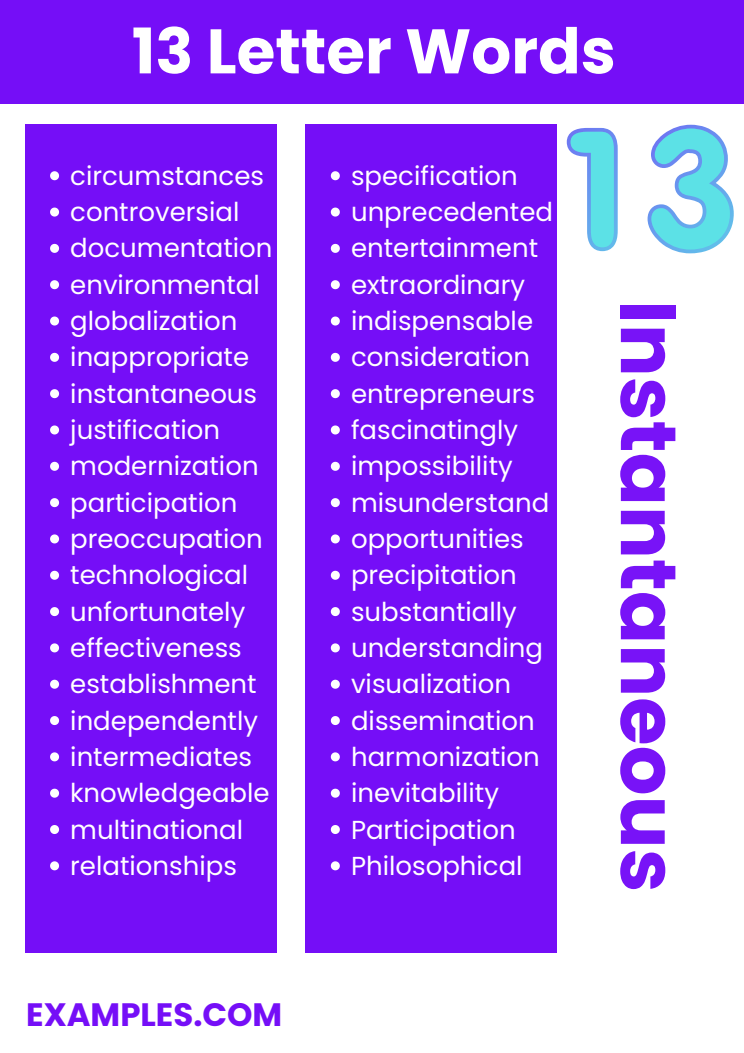
<style>
.page{position:relative;width:744px;height:1053px;background:#fff}
.page>*{position:absolute;margin:0;border:0;box-sizing:border-box;transform-origin:0 0}
.t1{font:700 78.56px "Poppins";color:#750ef7}
.t2{font:700 62.8px "Poppins";color:#fff}
.t3{font:700 32.36px "Poppins";color:#750ef7}
.t4{font:26px/36.3px "Poppins";color:#fff}
</style>
<div class="page">
<div style="left:0;top:0;width:744px;height:103px;background:#750ef7"></div>
<div style="left:25px;top:125px;width:251px;height:827px;background:#750ef7"></div>
<svg style="left:50px;top:171px;width:9px;height:9px"></svg>
<svg style="left:50px;top:207px;width:9px;height:9px"></svg>
<svg style="left:50px;top:244px;width:9px;height:9px"></svg>
<svg style="left:50px;top:280px;width:9px;height:9px"></svg>
<svg style="left:50px;top:316px;width:9px;height:9px"></svg>
<svg style="left:50px;top:353px;width:9px;height:9px"></svg>
<svg style="left:50px;top:389px;width:9px;height:9px"></svg>
<svg style="left:50px;top:425px;width:9px;height:9px"></svg>
<svg style="left:50px;top:462px;width:9px;height:9px"></svg>
<svg style="left:50px;top:498px;width:9px;height:9px"></svg>
<svg style="left:50px;top:534px;width:9px;height:9px"></svg>
<svg style="left:50px;top:570px;width:9px;height:9px"></svg>
<svg style="left:50px;top:607px;width:9px;height:9px"></svg>
<svg style="left:50px;top:643px;width:9px;height:9px"></svg>
<svg style="left:50px;top:679px;width:9px;height:9px"></svg>
<svg style="left:50px;top:716px;width:9px;height:9px"></svg>
<svg style="left:50px;top:752px;width:9px;height:9px"></svg>
<svg style="left:50px;top:788px;width:9px;height:9px"></svg>
<svg style="left:50px;top:825px;width:9px;height:9px"></svg>
<svg style="left:50px;top:861px;width:9px;height:9px"></svg>
<svg style="left:567px;top:128px;width:51px;height:123px"></svg>
<svg style="left:648px;top:125px;width:86px;height:128px"></svg>
<div style="left:306px;top:125px;width:251px;height:827px;background:#750ef7"></div>
<svg style="left:331px;top:171px;width:9px;height:9px"></svg>
<svg style="left:331px;top:207px;width:9px;height:9px"></svg>
<svg style="left:331px;top:244px;width:9px;height:9px"></svg>
<svg style="left:331px;top:280px;width:9px;height:9px"></svg>
<svg style="left:331px;top:316px;width:9px;height:9px"></svg>
<svg style="left:331px;top:353px;width:9px;height:9px"></svg>
<svg style="left:331px;top:389px;width:9px;height:9px"></svg>
<svg style="left:331px;top:425px;width:9px;height:9px"></svg>
<svg style="left:331px;top:462px;width:9px;height:9px"></svg>
<svg style="left:331px;top:498px;width:9px;height:9px"></svg>
<svg style="left:331px;top:534px;width:9px;height:9px"></svg>
<svg style="left:331px;top:570px;width:9px;height:9px"></svg>
<svg style="left:331px;top:607px;width:9px;height:9px"></svg>
<svg style="left:331px;top:643px;width:9px;height:9px"></svg>
<svg style="left:331px;top:679px;width:9px;height:9px"></svg>
<svg style="left:331px;top:716px;width:9px;height:9px"></svg>
<svg style="left:331px;top:752px;width:9px;height:9px"></svg>
<svg style="left:331px;top:788px;width:9px;height:9px"></svg>
<svg style="left:331px;top:825px;width:9px;height:9px"></svg>
<svg style="left:331px;top:861px;width:9px;height:9px"></svg>
<h2 class="t2" style="left:132px;top:7px;width:486px">13 Letter Words</h2>
<p class="t4" style="left:70px;top:157px;width:204px">circumstances controversial documentation environmental globalization inappropriate instantaneous justification modernization participation preoccupation technological unfortunately effectiveness establishment independently intermediates knowledgeable multinational relationships</p>
<p class="t3" style="left:26px;top:991px;width:258px">EXAMPLES.COM</p>
<p class="t4" style="left:351px;top:157px;width:204px">specification unprecedented entertainment extraordinary indispensable consideration entrepreneurs fascinatingly impossibility misunderstand opportunities precipitation substantially understanding visualization dissemination harmonization inevitability<br>Participation<br>Philosophical</p>
<h1 class="t1" style="left:703px;top:300px;width:593px;rotate:90deg">Instantaneous</h1>
</div>
